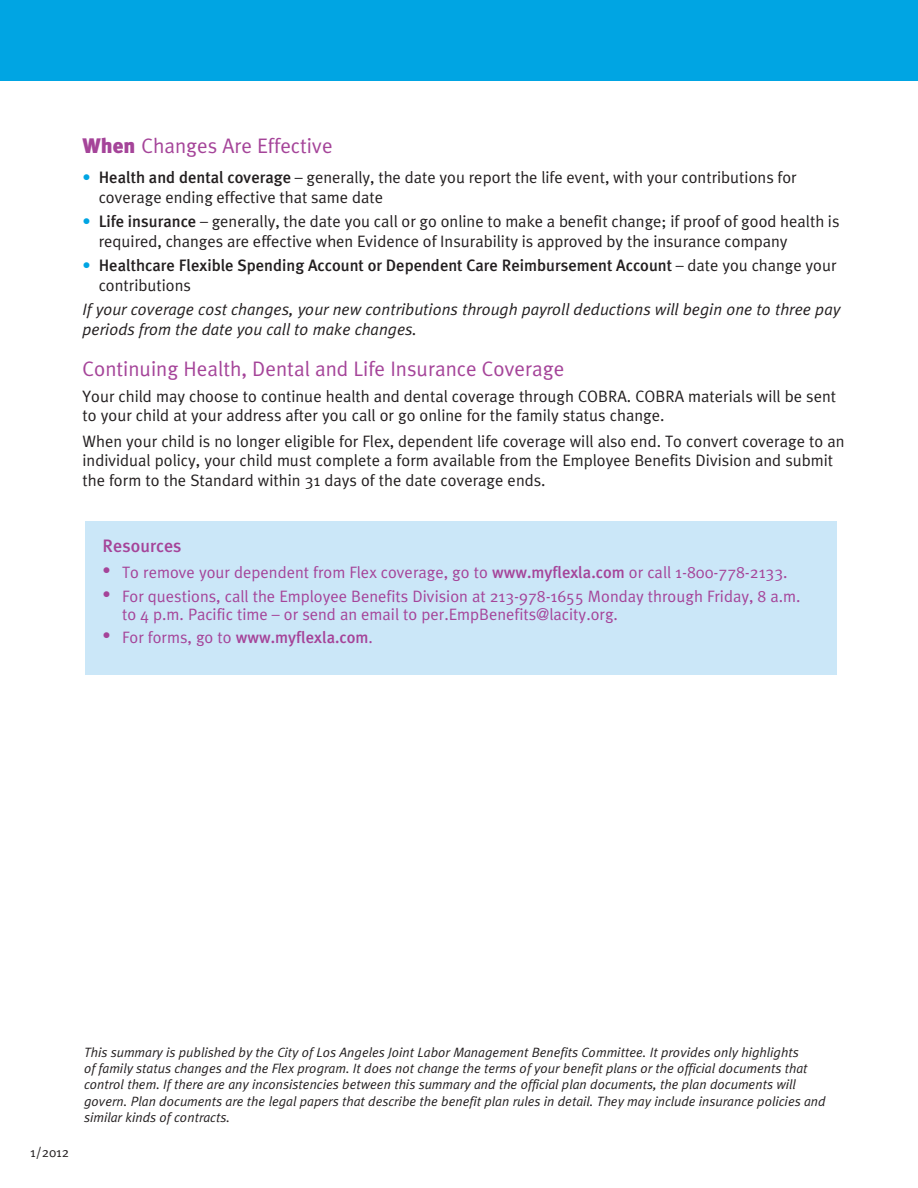
<style>
.page{position:relative;width:918px;height:1188px;background:#fff}
.page>*{position:absolute;margin:0;border:0;box-sizing:border-box;transform-origin:0 0}
.t1{font:21px "Meta Plus Normal";color:#a54499}
.t2{font:500 18px "Meta Plus";color:#a54499}
.t3{font:16.5px/19.8px "Meta Plus Normal";color:#231f20}
.t4{font:16.5px/18px "Meta Plus Normal";color:#a54499}
.t5{font:italic 16.5px/19.8px "Meta Plus Normal";color:#231f20}
.t6{font:500 16.5px "Meta Plus";color:#231f20}
.t7{font:500 16.5px "Meta Plus";color:#a54499}
.t8{font:italic 13.5px/16.2px "Meta Plus Normal";color:#231f20}
.t9{font:13.5px "Meta Plus Normal";color:#231f20}
.s1{font-family:"Meta Plus";font-weight:900}
.s2{color:#00a5e3}
.s3{font-family:"Meta Plus";font-weight:500}
.s4{font-family:"Meta Plus Normal";font-weight:400;color:#00a5e3}
.s5{font-family:"Meta Plus Normal";font-weight:400}
</style>
<div class="page">
<div style="left:86px;top:522px;width:751px;height:153px;background:#cbe7f8"></div>
<div style="left:0;top:0;width:918px;height:81px;background:#00a5e3"></div>
<p class="t1" style="left:82px;top:133px;width:252px"><span class="s1">When</span> Changes Are Effective</p>
<p class="t3" style="left:99px;top:168px;width:700px;text-indent:-16px"><span class="s2">•</span> <span class="s3">Health and dental coverage</span> – generally, the date you report the life event, with your contributions for coverage ending effective that same date</p>
<p class="t3" style="left:99px;top:212px;width:742px;text-indent:-16px"><span class="s2">•</span> <span class="s3">Life insurance</span> – generally, the date you call or go online to make a benefit change; if proof of good health is required, changes are effective when Evidence of Insurability is approved by the insurance company</p>
<p class="t6" style="left:82px;top:256px;width:756px"><span class="s4">•</span> Healthcare Flexible Spending Account or Dependent Care Reimbursement Account <span class="s5">– date you change your</span></p>
<p class="t3" style="left:99px;top:275px;width:94px">contributions</p>
<p class="t5" style="left:82px;top:299px;width:759px">If your coverage cost changes, your new contributions through payroll deductions will begin one to three pay periods from the date you call to make changes.</p>
<p class="t1" style="left:82px;top:357px;width:483px">Continuing Health, Dental and Life Insurance Coverage</p>
<p class="t3" style="left:82px;top:386px;width:755px">Your child may choose to continue health and dental coverage through COBRA. COBRA materials will be sent to your child at your address after you call or go online for the family status change.</p>
<p class="t3" style="left:82px;top:431px;width:764px">When your child is no longer eligible for Flex, dependent life coverage will also end. To convert coverage to an individual policy, your child must complete a form available from the Employee Benefits Division and submit the form to the Standard within 31 days of the date coverage ends.</p>
<p class="t2" style="left:103px;top:535px;width:81px">Resources</p>
<p class="t4" style="left:103px;top:563px;width:686px">• To remove your dependent from Flex coverage, go to <span class="s3">www.myflexla.com</span> or call 1-800-778-2133.</p>
<p class="t4" style="left:122px;top:587px;width:680px;text-indent:-19px">• For questions, call the Employee Benefits Division at 213-978-1655 Monday through Friday, 8 a.m. to 4 p.m. Pacific time – or send an email to per.EmpBenefits@lacity.org.</p>
<p class="t7" style="left:103px;top:628px;width:272px"><span class="s5">• For forms, go to</span> www.myflexla.com<span class="s5">.</span></p>
<p class="t9" style="left:30px;top:1144px;width:40px">1/2012</p>
<p class="t8" style="left:84px;top:1044px;width:743px">This summary is published by the City of Los Angeles Joint Labor Management Benefits Committee. It provides only highlights<br>of family status changes and the Flex program. It does not change the terms of your benefit plans or the official documents that control them. If there are any inconsistencies between this summary and the official plan documents, the plan documents will govern. Plan documents are the legal papers that describe the benefit plan rules in detail. They may include insurance policies and similar kinds of contracts.</p>
</div>
